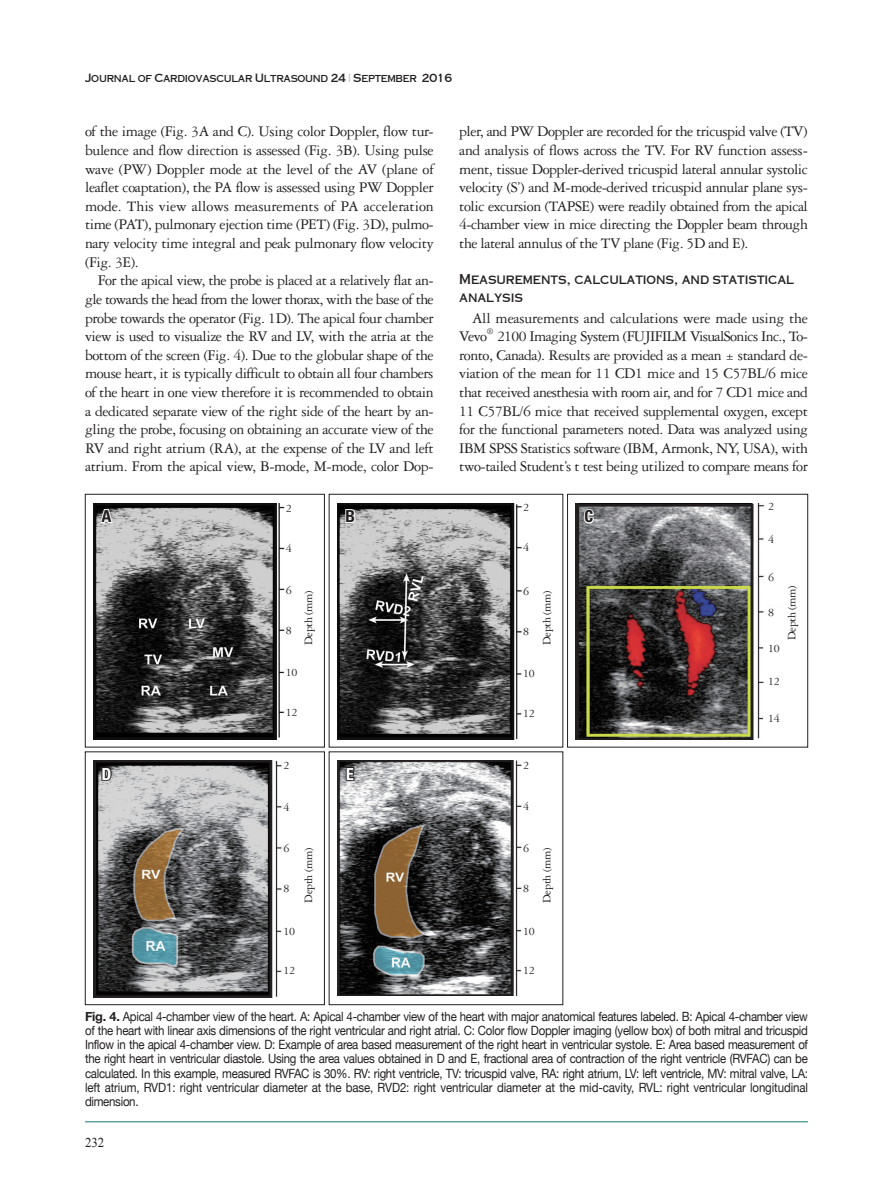
<style>
.page{position:relative;width:893px;height:1191px;background:#fff}
.page>*{position:absolute;margin:0;border:0;box-sizing:border-box;transform-origin:0 0}
.t1{font:700 condensed 16.5px "Univers LT Std";color:#231f20}
.t2{font:700 condensed 16.5px "Univers LT Std";color:#fff}
.본문{font:15.75px/18.6px "Garamond 3 LT Std";letter-spacing:-.03em;color:#231f20;text-align:justify}
._1{font:700 13.5px "Metalcut";letter-spacing:-.01em;color:#231f20}
.t3{font:13.5px "Times New Roman";color:#231f20;scale:.95 1}
.그림제목{font:12.75px/14.2px "Helvetica Neue";letter-spacing:-.01em;color:#231f20;text-align:justify;scale:.9 1}
.그림안_글{font:12px "Garamond 3 LT Std";letter-spacing:-.025em;color:#231f20}
.t4{font:700 11.25px "Metalcut";letter-spacing:-.025em;color:#231f20}
.본문-2{font:9.15px "Garamond 3 LT Std";color:#231f20}
.s1{color:#bcbdc0}
.s2{font-weight:700}
</style>
<div class="page">
<hr style="left:85px;top:1121px;width:723px;height:1px;background:#0a7974">
<img style="left:94px;top:761px;width:189px;height:236px">
<div style="left:85px;top:751px;width:240px;height:254px;border:1px solid #231f20"></div>
<svg style="left:100px;top:765px;width:13px;height:16px"></svg>
<img style="left:337px;top:761px;width:185px;height:234px">
<svg style="left:345px;top:765px;width:11px;height:16px"></svg>
<div style="left:85px;top:494px;width:240px;height:253px;border:1px solid #231f20"></div>
<img style="left:94px;top:503px;width:191px;height:236px">
<svg style="left:99px;top:493px;width:15px;height:31px"></svg>
<img style="left:337px;top:503px;width:185px;height:236px">
<svg style="left:344px;top:508px;width:13px;height:16px"></svg>
<div style="left:567px;top:494px;width:241px;height:253px;border:1px solid #231f20"></div>
<img style="left:576px;top:504px;width:188px;height:235px">
<svg style="left:583px;top:508px;width:12px;height:17px"></svg>
<p class="t4" style="left:85px;top:71px;width:369px">Journal of Cardiovascular Ultrasound 24 <span class="s1">|</span> September 2016</p>
<p class="본문" style="left:85px;top:122px;width:350px">of the image (Fig. 3A and C). Using color Doppler, flow tur&shy;bulence and flow direction is assessed (Fig. 3B). Using pulse wave (PW) Doppler mode at the level of the AV (plane of leaflet coaptation), the PA flow is assessed using PW Doppler mode. This view allows measurements of PA acceleration time (PAT), pulmonary ejection time (PET) (Fig. 3D), pulmo&shy;nary velocity time integral and peak pulmonary flow velocity (Fig. 3E).</p>
<p class="본문" style="left:85px;top:271px;width:350px;text-indent:13px">For the apical view, the probe is placed at a relatively flat an&shy;gle towards the head from the lower thorax, with the base of the probe towards the operator (Fig. 1D). The apical four chamber view is used to visualize the RV and LV, with the atria at the bottom of the screen (Fig. 4). Due to the globular shape of the mouse heart, it is typically difficult to obtain all four chambers of the heart in one view therefore it is recommended to obtain a dedicated separate view of the right side of the heart by an&shy;gling the probe, focusing on obtaining an accurate view of the RV and right atrium (RA), at the expense of the LV and left atrium. From the apical view, B-mode, M-mode, color Dop-</p>
<p class="본문" style="left:459px;top:122px;width:350px">pler, and PW Doppler are recorded for the tricuspid valve (TV) and analysis of flows across the TV. For RV function assess&shy;ment, tissue Doppler-derived tricuspid lateral annular systolic velocity (S’) and M-mode-derived tricuspid annular plane sys&shy;tolic excursion (TAPSE) were readily obtained from the apical 4-chamber view in mice directing the Doppler beam through the lateral annulus of the TV plane (Fig. 5D and E).</p>
<p class="_1" style="left:459px;top:270px;width:336px">Measurements, calculations, and statistical</p>
<p class="_1" style="left:459px;top:289px;width:65px">analysis</p>
<p class="본문" style="left:459px;top:308px;width:350px;text-indent:13px">All measurements and calculations were made using the<br>Vevo</p>
<p class="본문-2" style="left:486px;top:326px;width:9px">®</p>
<p class="본문" style="left:459px;top:327px;width:350px;text-indent:38px">2100 Imaging System (FUJIFILM VisualSonics Inc., To&shy;ronto, Canada). Results are provided as a mean ± standard de&shy;viation of the mean for 11 CD1 mice and 15 C57BL/6 mice that received anesthesia with room air, and for 7 CD1 mice and 11 C57BL/6 mice that received supplemental oxygen, except for the functional parameters noted. Data was analyzed using IBM SPSS Statistics software (IBM, Armonk, NY, USA), with two-tailed Student’s t test being utilized to compare means for</p>
<p class="t1" style="left:101px;top:506px;width:12px">A</p>
<p class="그림안_글" style="left:286px;top:501px;width:7px">2</p>
<p class="그림안_글" style="left:286px;top:542px;width:7px">4</p>
<p class="그림안_글" style="left:286px;top:583px;width:7px">6</p>
<p class="그림안_글" style="left:286px;top:624px;width:7px">8</p>
<p class="그림안_글" style="left:286px;top:666px;width:13px">10</p>
<p class="그림안_글" style="left:286px;top:705px;width:13px">12</p>
<p class="그림안_글" style="left:302px;top:645px;width:56px;rotate:-90deg">Depth (mm)</p>
<p class="t1" style="left:345px;top:506px;width:12px">B</p>
<p class="그림안_글" style="left:523px;top:500px;width:7px">2</p>
<p class="그림안_글" style="left:523px;top:541px;width:7px">4</p>
<p class="그림안_글" style="left:523px;top:584px;width:7px">6</p>
<p class="그림안_글" style="left:523px;top:625px;width:7px">8</p>
<p class="그림안_글" style="left:523px;top:667px;width:13px">10</p>
<p class="그림안_글" style="left:523px;top:707px;width:13px">12</p>
<p class="그림안_글" style="left:540px;top:645px;width:56px;rotate:-90deg">Depth (mm)</p>
<p class="t1" style="left:584px;top:506px;width:11px">C</p>
<p class="그림안_글" style="left:768px;top:500px;width:7px">2</p>
<p class="그림안_글" style="left:768px;top:533px;width:7px">4</p>
<p class="그림안_글" style="left:768px;top:571px;width:7px">6</p>
<p class="그림안_글" style="left:768px;top:605px;width:7px">8</p>
<p class="그림안_글" style="left:768px;top:641px;width:13px">10</p>
<p class="그림안_글" style="left:768px;top:675px;width:13px">12</p>
<p class="그림안_글" style="left:768px;top:712px;width:13px">14</p>
<p class="그림안_글" style="left:785px;top:640px;width:56px;rotate:-90deg">Depth (mm)</p>
<p class="그림안_글" style="left:284px;top:759px;width:7px">2</p>
<p class="그림안_글" style="left:284px;top:800px;width:7px">4</p>
<p class="그림안_글" style="left:284px;top:841px;width:7px">6</p>
<p class="그림안_글" style="left:284px;top:882px;width:7px">8</p>
<p class="그림안_글" style="left:284px;top:925px;width:13px">10</p>
<p class="그림안_글" style="left:284px;top:964px;width:13px">12</p>
<p class="t2" style="left:101px;top:763px;width:12px">D</p>
<p class="t2" style="left:346px;top:763px;width:10px">E</p>
<p class="그림안_글" style="left:302px;top:902px;width:56px;rotate:-90deg">Depth (mm)</p>
<p class="그림안_글" style="left:523px;top:759px;width:7px">2</p>
<p class="그림안_글" style="left:523px;top:800px;width:7px">4</p>
<p class="그림안_글" style="left:523px;top:842px;width:7px">6</p>
<p class="그림안_글" style="left:523px;top:881px;width:7px">8</p>
<p class="그림안_글" style="left:523px;top:924px;width:13px">10</p>
<p class="그림안_글" style="left:523px;top:964px;width:13px">12</p>
<p class="그림안_글" style="left:540px;top:903px;width:56px;rotate:-90deg">Depth (mm)</p>
<p class="그림제목" style="left:85px;top:1009px;width:805px"><span class="s2">Fig. 4.</span> Apical 4-chamber view of the heart. A: Apical 4-chamber view of the heart with major anatomical features labeled. B: Apical 4-chamber view of the heart with linear axis dimensions of the right ventricular and right atrial. C: Color flow Doppler imaging (yellow box) of both mitral and tricuspid Inflow in the apical 4-chamber view. D: Example of area based measurement of the right heart in ventricular systole. E: Area based measurement of the right heart in ventricular diastole. Using the area values obtained in D and E, fractional area of contraction of the right ventricle (RVFAC) can be calculated. In this example, measured RVFAC is 30%. RV: right ventricle, TV: tricuspid valve, RA: right atrium, LV: left ventricle, MV: mitral valve, LA: left atrium, RVD1: right ventricular diameter at the base, RVD2: right ventricular diameter at the mid-cavity, RVL: right ventricular longitudinal dimension.</p>
<p class="t3" style="left:85px;top:1133px;width:22px">232</p>
</div>
